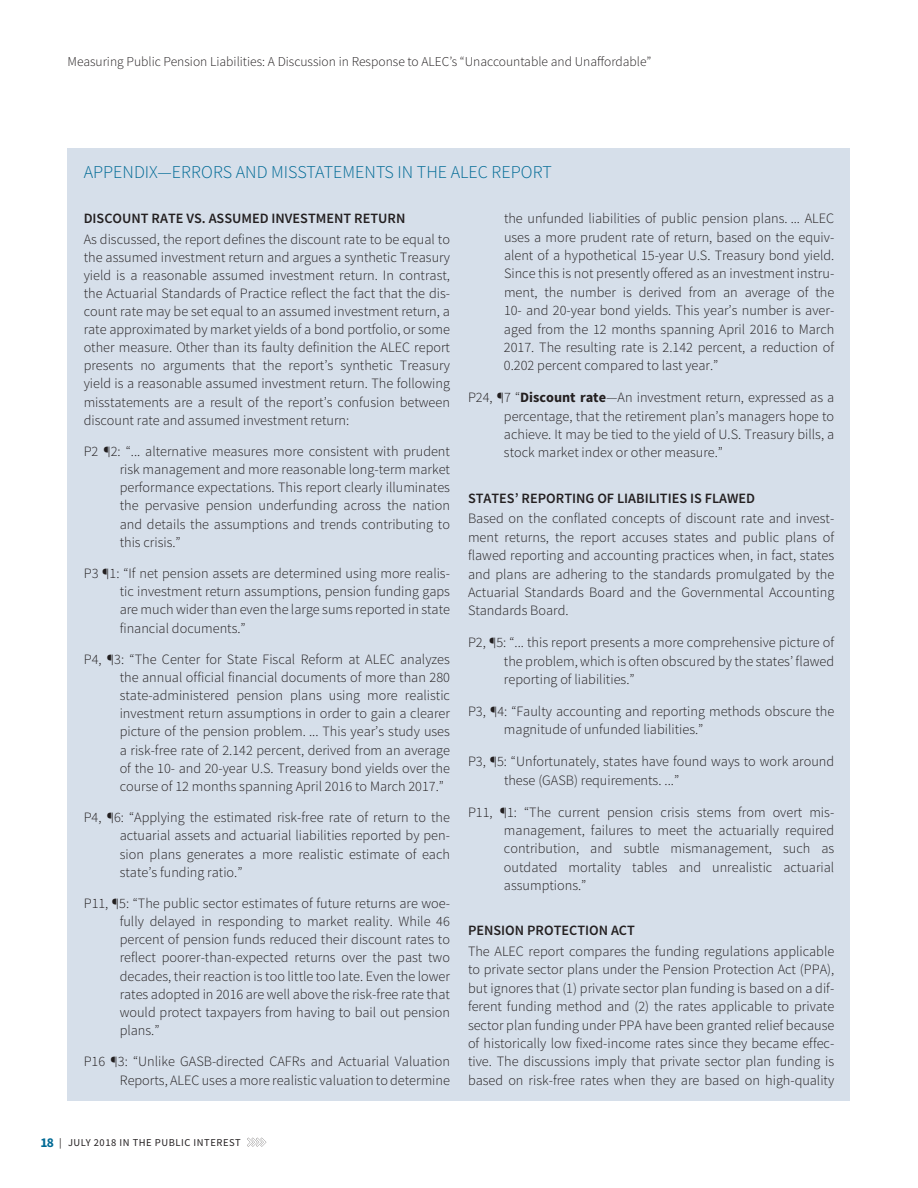
<style>
.page{position:relative;width:918px;height:1188px;background:#fff}
.page>*{position:absolute;margin:0;border:0;box-sizing:border-box;transform-origin:0 0}
.Sidebar_Title{font:300 18px "Source Sans Pro";color:#006a95}
.Sidebar_hanging_text{font:300 14.25px/18.1px "Source Sans Pro";color:#231f20;text-align:justify}
.Sidebar_Body{font:300 14.25px/18.5px "Source Sans Pro";color:#231f20;text-align:justify}
.Sidebar_H1{font:600 14.25px "Source Sans Pro";color:#231f20}
.t1{font:300 13.5px "Source Sans Pro";color:#231f20}
.t2{font:10.5px "Source Sans Pro";letter-spacing:.05em;color:#231f20}
.s1{font-weight:700}
.s2{font-weight:700;font-size:13.5px;color:#006a95}
</style>
<div class="page">
<svg style="left:247px;top:1138px;width:19px;height:9px"></svg>
<div style="left:68px;top:148px;width:782px;height:953px;background:#d6dfea"></div>
<p class="t1" style="left:68px;top:54px;width:585px">Measuring Public Pension Liabilities: A Discussion in Response to ALEC’s “Unaccountable and Unaffordable”</p>
<p class="Sidebar_Title" style="left:84px;top:161px;width:470px">APPENDIX—ERRORS AND MISSTATEMENTS IN THE ALEC REPORT</p>
<p class="Sidebar_H1" style="left:84px;top:210px;width:323px">DISCOUNT RATE VS. ASSUMED INVESTMENT RETURN</p>
<p class="Sidebar_Body" style="left:84px;top:230px;width:368px">As discussed, the report defines the discount rate to be equal to the assumed investment return and argues a synthetic Treasury yield is a reasonable assumed investment return. In contrast, the Actuarial Standards of Practice reflect the fact that the dis&shy;count rate may be set equal to an assumed investment return, a rate approximated by market yields of a bond portfolio, or some other measure. Other than its faulty definition the ALEC report presents no arguments that the report’s synthetic Treasury yield is a reasonable assumed investment return. The following misstatements are a result of the report’s confusion between discount rate and assumed investment return:</p>
<p class="Sidebar_hanging_text" style="left:120px;top:442px;width:332px;text-indent:-36px">P2 ¶2: “... alternative measures more consistent with prudent risk management and more reasonable long-term market performance expectations. This report clearly illuminates the pervasive pension underfunding across the nation and details the assumptions and trends contributing to this crisis.”</p>
<p class="Sidebar_hanging_text" style="left:120px;top:565px;width:332px;text-indent:-36px">P3 ¶1: “If net pension assets are determined using more realis&shy;tic investment return assumptions, pension funding gaps are much wider than even the large sums reported in state financial documents.”</p>
<p class="Sidebar_hanging_text" style="left:120px;top:650px;width:332px;text-indent:-36px">P4, ¶3: “The Center for State Fiscal Reform at ALEC analyzes the annual official financial documents of more than 280 state-administered pension plans using more realistic investment return assumptions in order to gain a clearer picture of the pension problem. ... This year’s study uses a risk-free rate of 2.142 percent, derived from an average of the 10- and 20-year U.S. Treasury bond yields over the course of 12 months spanning April 2016 to March 2017.”</p>
<p class="Sidebar_hanging_text" style="left:120px;top:809px;width:332px;text-indent:-36px">P4, ¶6: “Applying the estimated risk-free rate of return to the actuarial assets and actuarial liabilities reported by pen&shy;sion plans generates a more realistic estimate of each state’s funding ratio.”</p>
<p class="Sidebar_hanging_text" style="left:120px;top:894px;width:332px;text-indent:-36px">P11, ¶5: “The public sector estimates of future returns are woe&shy;fully delayed in responding to market reality. While 46 percent of pension funds reduced their discount rates to reflect poorer-than-expected returns over the past two decades, their reaction is too little too late. Even the lower rates adopted in 2016 are well above the risk-free rate that would protect taxpayers from having to bail out pension plans.”</p>
<p class="Sidebar_hanging_text" style="left:84px;top:1053px;width:368px;text-align:right">P16 ¶3: “Unlike GASB-directed CAFRs and Actuarial Valuation<br>Reports, ALEC uses a more realistic valuation to determine</p>
<p class="Sidebar_hanging_text" style="left:504px;top:209px;width:332px">the unfunded liabilities of public pension plans. ... ALEC uses a more prudent rate of return, based on the equiv&shy;alent of a hypothetical 15-year U.S. Treasury bond yield.<br>Since this is not presently offered as an investment instru&shy;ment, the number is derived from an average of the 10- and 20-year bond yields. This year’s number is aver&shy;aged from the 12 months spanning April 2016 to March 2017. The resulting rate is 2.142 percent, a reduction of 0.202 percent compared to last year.”</p>
<p class="Sidebar_hanging_text" style="left:504px;top:388px;width:332px;text-indent:-36px">P24, ¶7 “<span class="s1">Discount rate</span>—An investment return, expressed as a percentage, that the retirement plan’s managers hope to achieve. It may be tied to the yield of U.S. Treasury bills, a stock market index or other measure.”</p>
<p class="Sidebar_H1" style="left:468px;top:489px;width:289px">STATES’ REPORTING OF LIABILITIES IS FLAWED</p>
<p class="Sidebar_Body" style="left:468px;top:510px;width:368px">Based on the conflated concepts of discount rate and invest&shy;ment returns, the report accuses states and public plans of flawed reporting and accounting practices when, in fact, states and plans are adhering to the standards promulgated by the Actuarial Standards Board and the Governmental Accounting Standards Board.</p>
<p class="Sidebar_hanging_text" style="left:504px;top:633px;width:332px;text-indent:-36px">P2, ¶5: “... this report presents a more comprehensive picture of the problem, which is often obscured by the states’ flawed reporting of liabilities.”</p>
<p class="Sidebar_hanging_text" style="left:504px;top:702px;width:332px;text-indent:-36px">P3, ¶4: “Faulty accounting and reporting methods obscure the magnitude of unfunded liabilities.”</p>
<p class="Sidebar_hanging_text" style="left:504px;top:752px;width:332px;text-indent:-36px">P3, ¶5: “Unfortunately, states have found ways to work around these (GASB) requirements. ...”</p>
<p class="Sidebar_hanging_text" style="left:504px;top:803px;width:332px;text-indent:-36px">P11, ¶1: “The current pension crisis stems from overt mis&shy;management, failures to meet the actuarially required contribution, and subtle mismanagement, such as outdated mortality tables and unrealistic actuarial assumptions.”</p>
<p class="Sidebar_H1" style="left:468px;top:922px;width:168px">PENSION PROTECTION ACT</p>
<p class="Sidebar_Body" style="left:468px;top:942px;width:368px">The ALEC report compares the funding regulations applicable to private sector plans under the Pension Protection Act (PPA), but ignores that (1) private sector plan funding is based on a dif&shy;ferent funding method and (2) the rates applicable to private sector plan funding under PPA have been granted relief because of historically low fixed-income rates since they became effec&shy;tive. The discussions imply that private sector plan funding is based on risk-free rates when they are based on high-quality</p>
<p class="t2" style="left:40px;top:1136px;width:202px"><span class="s2">18</span> | JULY 2018 IN THE PUBLIC INTEREST</p>
</div>
